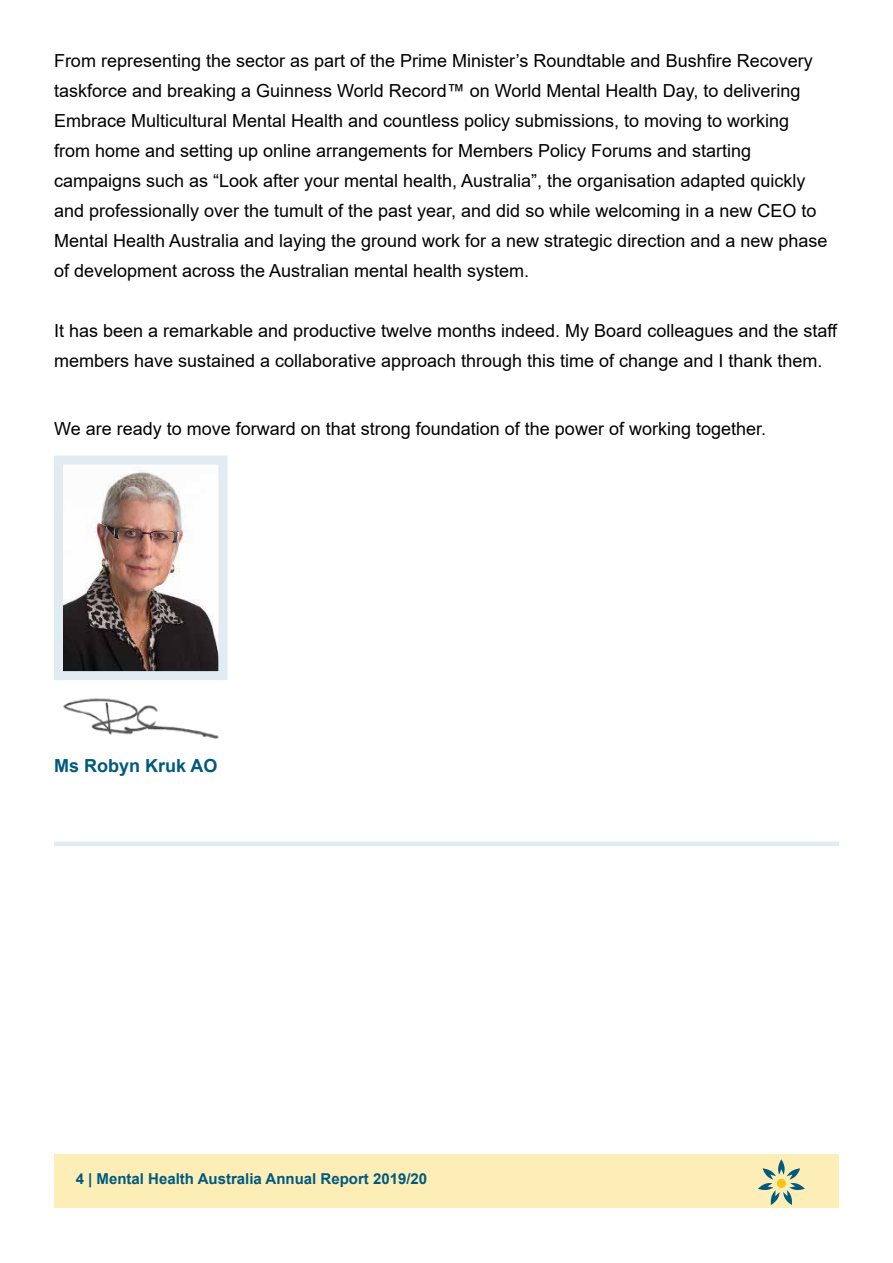
<style>
.page{position:relative;width:893px;height:1263px;background:#fff}
.page>*{position:absolute;margin:0;border:0;box-sizing:border-box;transform-origin:0 0}
.t1{font:18px/30px "Arial";color:#000}
.t2{font:700 18px "Arial";color:#005a7c}
.t3{font:700 15px "Arial";color:#005a7c}
</style>
<div class="page">
<div style="left:54px;top:1154px;width:785px;height:54px;background:#fdeeb7"></div>
<svg style="left:758px;top:1159px;width:47px;height:46px"></svg>
<div style="left:777px;top:1179px;width:9px;height:9px;background:#f9c612;border-radius:50%"></div>
<img style="left:64px;top:472px;width:153px;height:198px">
<div style="left:54px;top:456px;width:173px;height:224px;border:9px solid #e1ebf4"></div>
<img style="left:63px;top:698px;width:156px;height:41px">
<hr style="left:54px;top:842px;width:785px;height:4px;background:#e1ebf4">
<p class="t1" style="left:54px;top:46px;width:775px">From representing the sector as part of the Prime Minister’s Roundtable and Bushfire Recovery taskforce and breaking a Guinness World Record™ on World Mental Health Day, to delivering Embrace Multicultural Mental Health and countless policy submissions, to moving to working from home and setting up online arrangements for Members Policy Forums and starting campaigns such as “Look after your mental health, Australia”, the organisation adapted quickly and professionally over the tumult of the past year, and did so while welcoming in a new CEO to Mental Health Australia and laying the ground work for a new strategic direction and a new phase of development across the Australian mental health system.</p>
<p class="t1" style="left:54px;top:316px;width:785px">It has been a remarkable and productive twelve months indeed. My Board colleagues and the staff members have sustained a collaborative approach through this time of change and I thank them.</p>
<p class="t1" style="left:54px;top:413px;width:714px">We are ready to move forward on that strong foundation of the power of working together.</p>
<p class="t2" style="left:54px;top:753px;width:165px">Ms Robyn Kruk AO</p>
<p class="t3" style="left:76px;top:1168px;width:353px">4 | Mental Health Australia Annual Report 2019/20</p>
</div>
